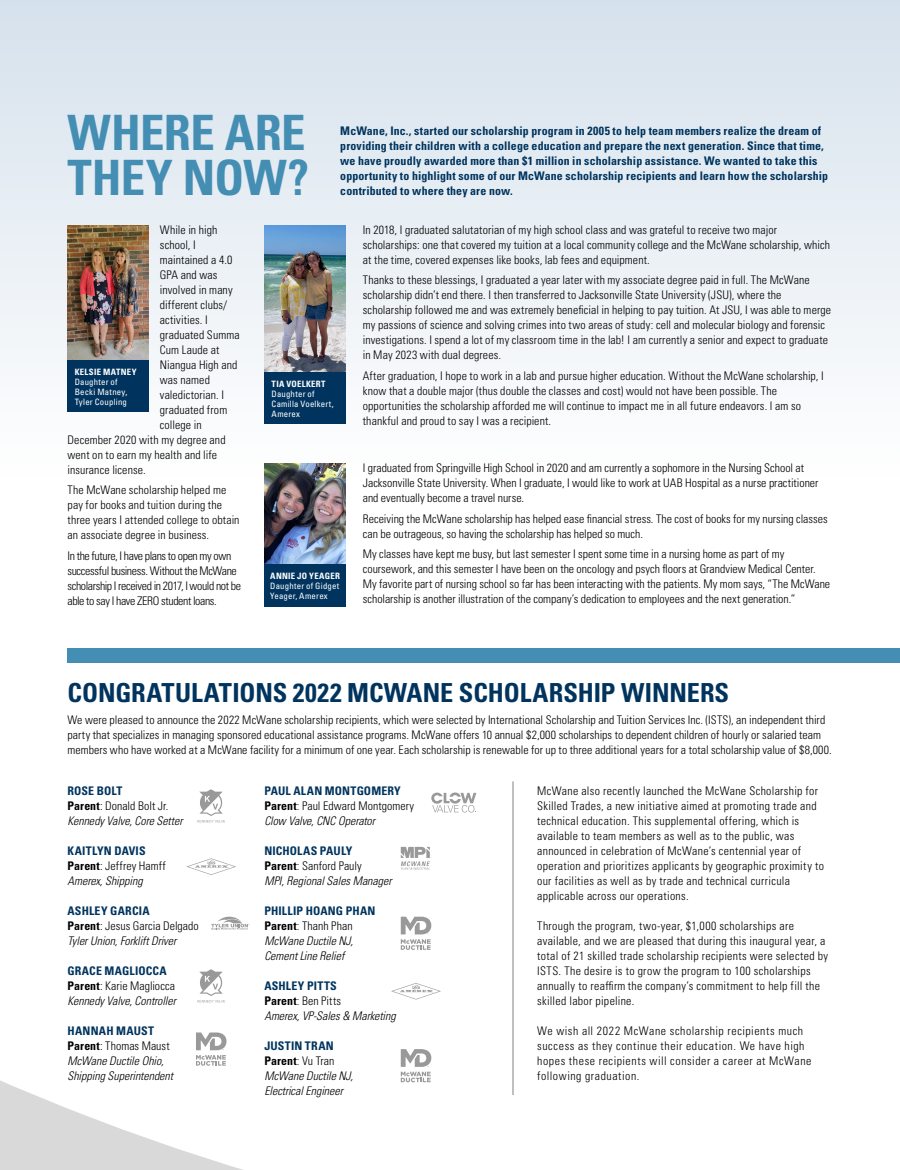
<style>
.page{position:relative;width:900px;height:1170px;background:#fff}
.page>*{position:absolute;margin:0;border:0;box-sizing:border-box;transform-origin:0 0}
.body{font:700 condensed 48.75px/45px "Univers LT Std";letter-spacing:-.01em;color:#458eb3}
.Article_Heading{font:700 condensed 26.25px "Univers LT Std";letter-spacing:-.005em;color:#00345e}
.body-2{font:300 condensed 11.88px/15px "Univers LT Std";letter-spacing:.01em;color:#000}
.body-3{font:300 condensed 11.88px/15px "Univers LT Std";letter-spacing:.03em;color:#000}
.body-4{font:italic 300 condensed 11.88px/15px "Univers LT Std";letter-spacing:-.005em;color:#000}
.body-5{font:700 condensed 11.88px/15px "Univers LT Std";letter-spacing:.01em;color:#00345e}
.body-6{font:300 condensed 11.88px/15px "Univers LT Std";letter-spacing:.05em;color:#000}
.body-7{font:300 condensed 11.88px/15px "Univers LT Std";letter-spacing:-.03em;color:#000}
.body-8{font:condensed 8.75px/10px "Univers LT Std";letter-spacing:.02em;color:#fff}
.body-9{font:700 condensed 8.75px "Univers LT Std";letter-spacing:.035em;color:#fff}
.t1{font:1.38px "Myriad Pro";color:#000}
.s1{font-weight:700}
.s2{font-weight:700;font-style:normal;color:#00345e}
.s3{font-weight:700;font-style:normal}
.s4{font-style:normal}
.s5{font-weight:700;color:#00345e}
.s6{font-style:italic}
</style>
<div class="page">
<div style="left:0;top:0;width:900px;height:476px;background:linear-gradient(to bottom,#d5e1ec,#fefefe)"></div>
<svg style="left:0;top:1075px;width:513px;height:95px"></svg>
<svg style="left:196px;top:1032px;width:31px;height:34px"></svg>
<svg style="left:211px;top:917px;width:38px;height:13px"></svg>
<div style="left:68px;top:648px;width:832px;height:15px;background:#458eb3"></div>
<svg style="left:401px;top:917px;width:30px;height:33px"></svg>
<svg style="left:401px;top:1049px;width:30px;height:33px"></svg>
<svg style="left:431px;top:792px;width:45px;height:21px"></svg>
<svg style="left:186px;top:858px;width:50px;height:17px"></svg>
<svg style="left:197px;top:789px;width:28px;height:34px"></svg>
<svg style="left:197px;top:969px;width:28px;height:34px"></svg>
<svg style="left:391px;top:983px;width:50px;height:17px"></svg>
<svg style="left:401px;top:847px;width:30px;height:23px"></svg>
<img style="left:68px;top:225px;width:81px;height:135px">
<div style="left:68px;top:360px;width:81px;height:52px;background:#00345e"></div>
<img style="left:264px;top:225px;width:81px;height:147px">
<div style="left:264px;top:372px;width:81px;height:52px;background:#00345e"></div>
<img style="left:264px;top:464px;width:81px;height:100px">
<div style="left:264px;top:564px;width:81px;height:43px;background:#00345e"></div>
<hr style="left:513px;top:781px;width:1px;height:314px;background:#808080">
<p class="body" style="left:68px;top:110px;width:243px">WHERE ARE<br>THEY NOW?</p>
<p class="body-5" style="left:340px;top:123px;width:489px">McWane, Inc., started our scholarship program in 2005 to help team members realize the dream of providing their children with a college education and prepare the next generation. Since that time, we have proudly awarded more than $1 million in scholarship assistance. We wanted to take this opportunity to highlight some of our McWane scholarship recipients and learn how the scholarship contributed to where they are now.</p>
<p class="body-2" style="left:160px;top:222px;width:59px">While in high</p>
<p class="body-2" style="left:160px;top:237px;width:37px">school, I</p>
<p class="body-2" style="left:160px;top:252px;width:74px">maintained a 4.0</p>
<p class="body-2" style="left:160px;top:267px;width:59px">GPA and was</p>
<p class="body-2" style="left:160px;top:282px;width:74px">involved in many</p>
<p class="body-2" style="left:160px;top:297px;width:69px">different clubs/</p>
<p class="body-2" style="left:160px;top:312px;width:50px">activities. I</p>
<p class="body-2" style="left:160px;top:327px;width:81px">graduated Summa</p>
<p class="body-2" style="left:160px;top:342px;width:61px">Cum Laude at</p>
<p class="body-2" style="left:160px;top:357px;width:79px">Niangua High and</p>
<p class="body-2" style="left:160px;top:372px;width:52px">was named</p>
<p class="body-2" style="left:160px;top:387px;width:66px">valedictorian. I</p>
<p class="body-2" style="left:160px;top:402px;width:69px">graduated from</p>
<p class="body-2" style="left:160px;top:417px;width:43px">college in</p>
<p class="body-2" style="left:68px;top:432px;width:160px">December 2020 with my degree and</p>
<p class="body-2" style="left:68px;top:447px;width:151px">went on to earn my health and life</p>
<p class="body-2" style="left:68px;top:462px;width:80px">insurance license.</p>
<p class="body-2" style="left:68px;top:483px;width:174px">The McWane scholarship helped me pay for books and tuition during the three years I attended college to obtain an associate degree in business.</p>
<p class="body-7" style="left:68px;top:548px;width:175px">In the future, I have plans to open my own successful business. Without the McWane scholarship I received in 2017, I would not be able to say I have ZERO student loans.</p>
<p class="body-8" style="left:75px;top:366px;width:63px"><span class="s1">KELSIE MATNEY<br></span>Daughter of<br>Becki Matney,<br>Tyler Coupling</p>
<p class="body-9" style="left:272px;top:379px;width:56px">TIA VOELKERT</p>
<p class="body-8" style="left:272px;top:389px;width:64px">Daughter of<br>Camilla Voelkert,<br>Amerex</p>
<p class="body-9" style="left:270px;top:571px;width:71px">ANNIE JO YEAGER</p>
<p class="body-8" style="left:270px;top:581px;width:70px">Daughter of Gidget<br>Yeager, Amerex</p>
<p class="body-2" style="left:363px;top:222px;width:469px">In 2018, I graduated salutatorian of my high school class and was grateful to receive two major scholarships: one that covered my tuition at a local community college and the McWane scholarship, which at the time, covered expenses like books, lab fees and equipment.</p>
<p class="body-2" style="left:363px;top:273px;width:470px">Thanks to these blessings, I graduated a year later with my associate degree paid in full. The McWane scholarship didn’t end there. I then transferred to Jacksonville State University (JSU), where the scholarship followed me and was extremely beneficial in helping to pay tuition. At JSU, I was able to merge my passions of science and solving crimes into two areas of study: cell and molecular biology and forensic investigations. I spend a lot of my classroom time in the lab! I am currently a senior and expect to graduate in May 2023 with dual degrees.</p>
<p class="body-2" style="left:363px;top:368px;width:462px">After graduation, I hope to work in a lab and pursue higher education. Without the McWane scholarship, I know that a double major (thus double the classes and cost) would not have been possible. The opportunities the scholarship afforded me will continue to impact me in all future endeavors. I am so thankful and proud to say I was a recipient.</p>
<p class="body-2" style="left:363px;top:461px;width:457px">I graduated from Springville High School in 2020 and am currently a sophomore in the Nursing School at<br>Jacksonville State University. When I graduate, I would like to work at UAB Hospital as a nurse practitioner and eventually become a travel nurse.</p>
<p class="body-2" style="left:363px;top:511px;width:466px">Receiving the McWane scholarship has helped ease financial stress. The cost of books for my nursing classes can be outrageous, so having the scholarship has helped so much.</p>
<p class="body-2" style="left:363px;top:547px;width:469px">My classes have kept me busy, but last semester I spent some time in a nursing home as part of my coursework, and this semester I have been on the oncology and psych floors at Grandview Medical Center.<br>My favorite part of nursing school so far has been interacting with the patients. My mom says, “The McWane scholarship is another illustration of the company’s dedication to employees and the next generation.”</p>
<p class="Article_Heading" style="left:68px;top:676px;width:663px">CONGRATULATIONS 2022 MCWANE SCHOLARSHIP WINNERS</p>
<p class="body-2" style="left:68px;top:712px;width:766px">We were pleased to announce the 2022 McWane scholarship recipients, which were selected by International Scholarship and Tuition Services Inc. (ISTS), an independent third party that specializes in managing sponsored educational assistance programs. McWane offers 10 annual $2,000 scholarships to dependent children of hourly or salaried team members who have worked at a McWane facility for a minimum of one year. Each scholarship is renewable for up to three additional years for a total scholarship value of $8,000.</p>
<p class="body-4" style="left:68px;top:783px;width:117px"><span class="s2">ROSE BOLT<br></span><span class="s3">Parent</span><span class="s4">: Donald Bolt Jr.<br></span>Kennedy Valve, Core Setter</p>
<p class="body-4" style="left:68px;top:843px;width:100px"><span class="s2">KAITLYN DAVIS<br></span><span class="s3">Parent</span><span class="s4">: Jeffrey Hamff<br></span>Amerex, Shipping</p>
<p class="body-4" style="left:68px;top:903px;width:133px"><span class="s2">ASHLEY GARCIA<br></span><span class="s3">Parent</span><span class="s4">: Jesus Garcia Delgado<br></span>Tyler Union, Forklift Driver</p>
<p class="body-4" style="left:68px;top:963px;width:110px"><span class="s2">GRACE MAGLIOCCA<br></span><span class="s3">Parent</span><span class="s4">: Karie Magliocca<br></span>Kennedy Valve, Controller</p>
<p class="body-4" style="left:68px;top:1023px;width:107px"><span class="s2">HANNAH MAUST<br></span><span class="s3">Parent</span><span class="s4">: Thomas Maust<br></span>McWane Ductile Ohio,<br>Shipping Superintendent</p>
<p class="body-3" style="left:537px;top:783px;width:288px">McWane also recently launched the McWane Scholarship for Skilled Trades, a new initiative aimed at promoting trade and technical education. This supplemental offering, which is available to team members as well as to the public, was announced in celebration of McWane’s centennial year of operation and prioritizes applicants by geographic proximity to our facilities as well as by trade and technical curricula applicable across our operations.</p>
<p class="body-3" style="left:537px;top:918px;width:293px">Through the program, two-year, $1,000 scholarships are available, and we are pleased that during this inaugural year, a total of 21 skilled trade scholarship recipients were selected by ISTS. The desire is to grow the program to 100 scholarships annually to reaffirm the company’s commitment to help fill the skilled labor pipeline.</p>
<p class="body-6" style="left:537px;top:1023px;width:276px">We wish all 2022 McWane scholarship recipients much success as they continue their education. We have high hopes these recipients will consider a career at McWane following graduation.</p>
<p class="body-2" style="left:264px;top:783px;width:151px"><span class="s5">PAUL ALAN MONTGOMERY<br></span><span class="s1">Parent</span>: Paul Edward Montgomery<br><span class="s6">Clow Valve, CNC Operator</span></p>
<p class="body-4" style="left:264px;top:843px;width:129px"><span class="s2">NICHOLAS PAULY<br></span><span class="s3">Parent</span><span class="s4">: Sanford Pauly<br></span>MPI, Regional Sales Manager</p>
<p class="body-4" style="left:264px;top:903px;width:113px"><span class="s2">PHILLIP HOANG PHAN<br></span><span class="s3">Parent</span><span class="s4">: Thanh Phan<br></span>McWane Ductile NJ,<br>Cement Line Relief</p>
<p class="body-4" style="left:264px;top:978px;width:133px"><span class="s2">ASHLEY PITTS<br></span><span class="s3">Parent</span><span class="s4">: Ben Pitts<br></span>Amerex, VP-Sales &amp; Marketing</p>
<p class="body-4" style="left:264px;top:1038px;width:90px"><span class="s2">JUSTIN TRAN<br></span><span class="s3">Parent</span><span class="s4">: Vu Tran<br></span>McWane Ductile NJ,<br>Electrical Engineer</p>
<p class="t1" style="left:228px;top:867px;width:2px">®</p>
</div>
